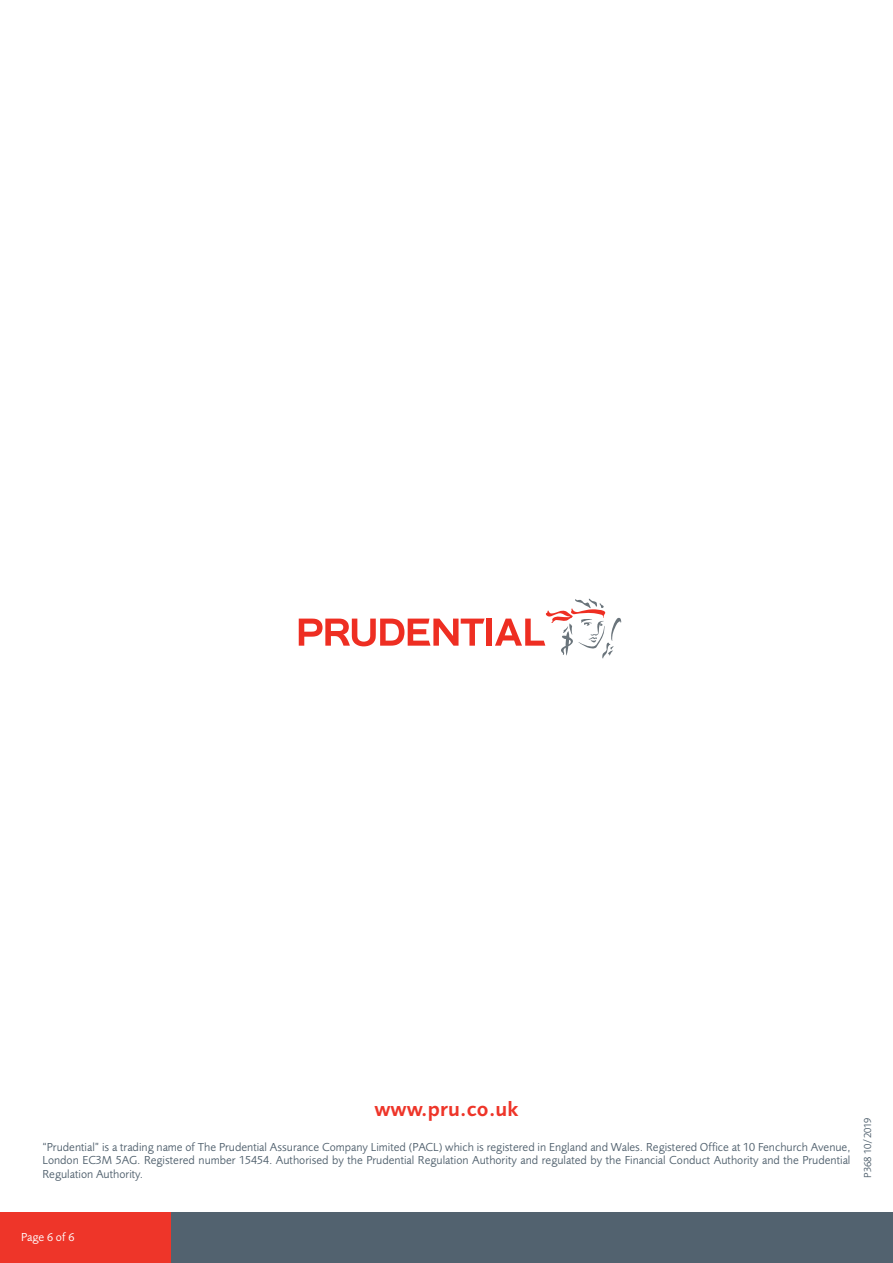
<style>
.page{position:relative;width:893px;height:1263px;background:#fff}
.page>*{position:absolute;margin:0;border:0;box-sizing:border-box;transform-origin:0 0}
.t1{font:600 21px "Pru Sans";color:#ee3529}
.t2{font:12px/13.5px "Pru Sans";color:#52626f;text-align:justify}
.t3{font:12px "Pru Sans";color:#fff}
.t4{font:10.5px "Pru Sans";color:#52626f}
</style>
<div class="page">
<div style="left:0;top:1212px;width:893px;height:51px;background:#52626f"></div>
<div style="left:0;top:1212px;width:170px;height:51px;background:#ee3529"></div>
<div style="left:486px;top:619px;width:6px;height:27px;background:#ee2e22"></div>
<svg style="left:495px;top:599px;width:126px;height:59px"></svg>
<svg style="left:299px;top:619px;width:186px;height:27px"></svg>
<h1 class="t1" style="left:374px;top:1101px;width:146px">www.pru.co.uk</h1>
<p class="t2" style="left:43px;top:1141px;width:809px">“Prudential” is a trading name of The Prudential Assurance Company Limited (PACL) which is registered in England and Wales. Registered Office at 10 Fenchurch Avenue, London EC3M 5AG. Registered number 15454. Authorised by the Prudential Regulation Authority and regulated by the Financial Conduct Authority and the Prudential Regulation Authority.</p>
<p class="t4" style="left:864px;top:1178px;width:62px;rotate:-90deg">P368 10/2019</p>
<p class="t3" style="left:21px;top:1232px;width:55px">Page 6 of 6</p>
</div>
